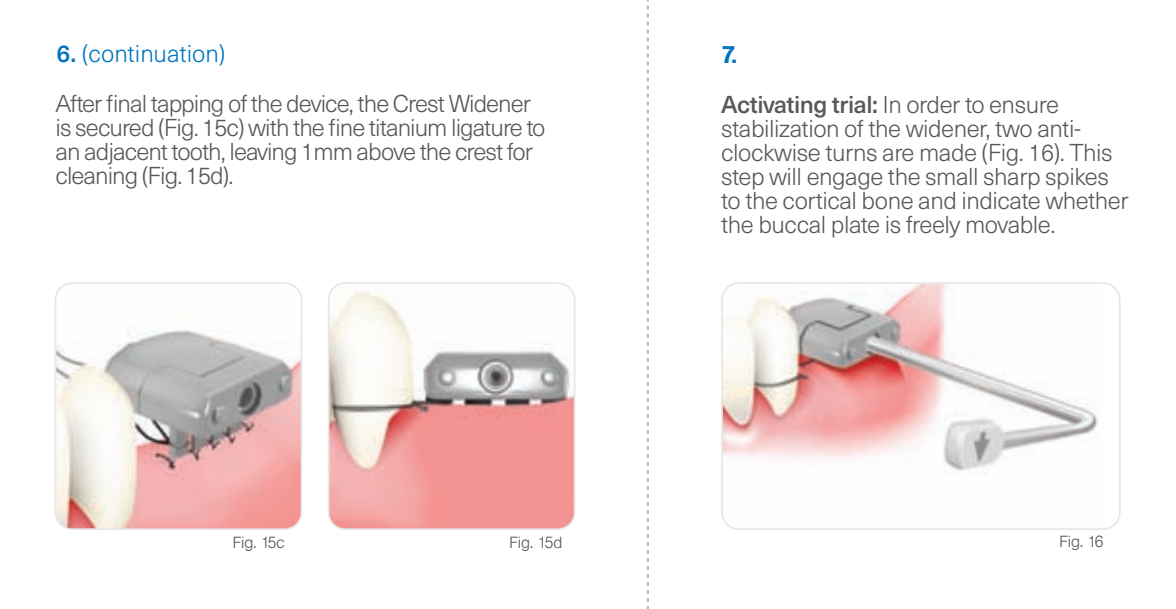
<style>
.page{position:relative;width:1176px;height:609px;background:#fff}
.page>*{position:absolute;margin:0;border:0;box-sizing:border-box;transform-origin:0 0}
.t1{font:300 24px/24px "Neue Haas Unica W1 G";letter-spacing:-.02em;color:#57585a}
.t2{font:300 24px/24px "Neue Haas Unica W1 G";letter-spacing:-.04em;color:#57585a}
.t3{font:500 24px "Lufthansa";color:#0075bf}
.t4{font:300 16px "Lufthansa";color:#57585a}
.s1{font-weight:500;color:#0075bf}
.s2{color:#0075bf}
.s3{font-weight:500}
</style>
<div class="page">
<img style="left:55px;top:285px;width:244px;height:242px">
<div style="left:55px;top:282px;width:247px;height:248px;border:2px solid #e6e7e9;border-radius:17px"></div>
<img style="left:331px;top:285px;width:243px;height:242px">
<div style="left:328px;top:282px;width:247px;height:248px;border:2px solid #e6e7e9;border-radius:17px"></div>
<img style="left:724px;top:285px;width:374px;height:242px">
<div style="left:721px;top:282px;width:399px;height:248px;border:2px solid #e6e7e9;border-radius:17px"></div>
<svg style="left:647px;top:0;width:2px;height:609px"></svg>
<p class="t2" style="left:55px;top:27px;width:477px;line-height:50.4px"><span class="s1">6.</span> <span class="s2">(continuation)<br></span>After final tapping of the device, the Crest Widener</p>
<p class="t2" style="left:55px;top:114px;width:491px">is secured (Fig. 15c) with the fine titanium ligature to an adjacent tooth, leaving 1mm above the crest for cleaning (Fig. 15d).</p>
<p class="t3" style="left:721px;top:40px;width:17px">7.</p>
<p class="t1" style="left:721px;top:92px;width:409px"><span class="s3">Activating trial:</span> In order to ensure stabilization of the widener, two anti&shy;clockwise turns are made (Fig. 16). This step will engage the small sharp spikes to the cortical bone and indicate whether the buccal plate is freely movable.</p>
<p class="t4" style="left:233px;top:533px;width:53px">Fig. 15c</p>
<p class="t4" style="left:509px;top:533px;width:54px">Fig. 15d</p>
<p class="t4" style="left:1059px;top:532px;width:45px">Fig. 16</p>
</div>
